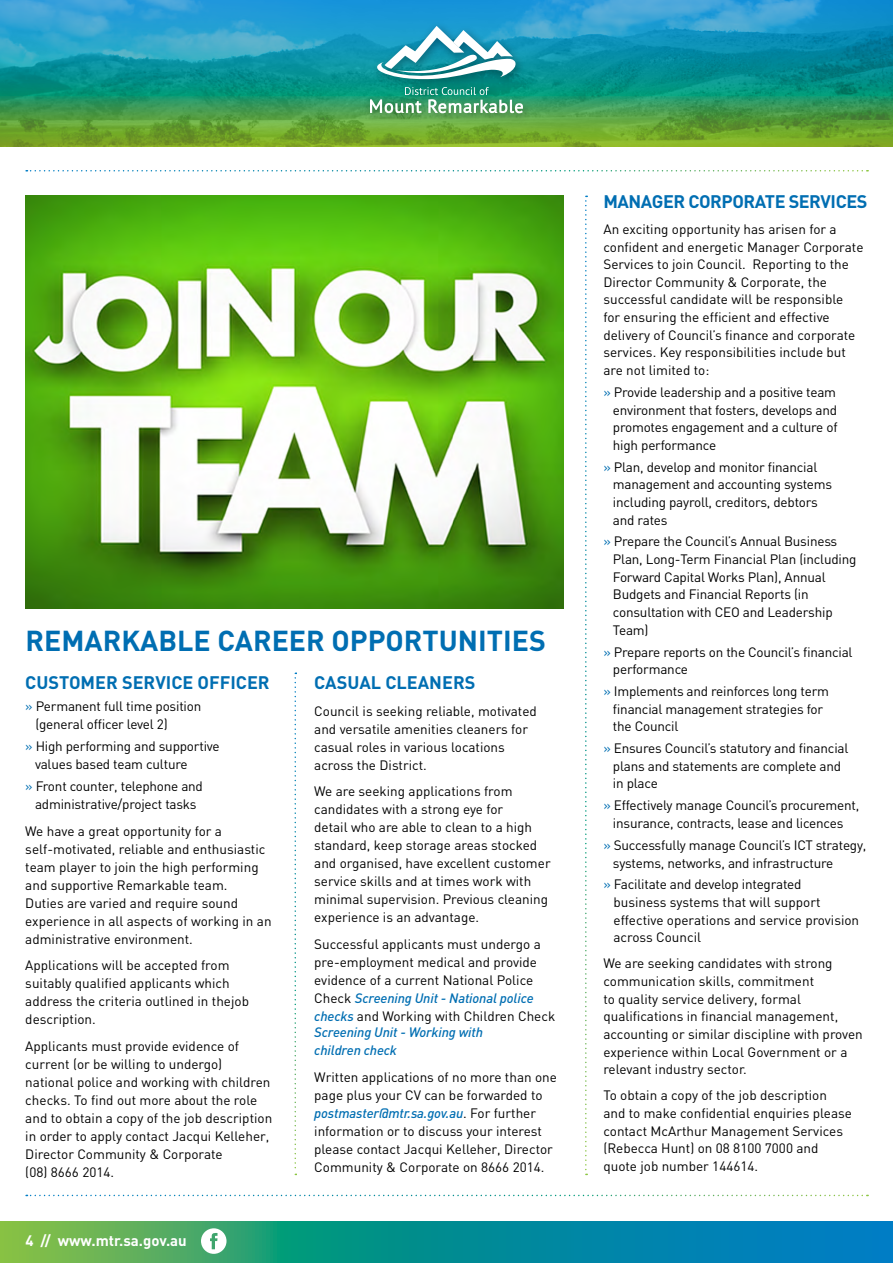
<style>
.page{position:relative;width:893px;height:1263px;background:#fff}
.page>*{position:absolute;margin:0;border:0;box-sizing:border-box;transform-origin:0 0}
.t1{font:700 28.5px "DIN";color:#006eb2}
.t2{font:700 18px "DIN";color:#006eb2}
.t3{font:700 18px "DIN";letter-spacing:-.025em;color:#006eb2}
.t4{font:700 15px "DIN";color:#fff}
.t5{font:13.5px/17.7px "DIN";color:#000}
.t6{font:italic 500 13.5px/18px "DIN";letter-spacing:-.01em;color:#006eb2}
.s1{color:#006eb2}
.s2{font-weight:500;font-style:italic;color:#006eb2}
</style>
<div class="page">
<img style="left:25px;top:196px;width:539px;height:413px">
<svg style="left:26px;top:170px;width:842px;height:1px"></svg>
<svg style="left:26px;top:1195px;width:842px;height:1px"></svg>
<svg style="left:585px;top:196px;width:2px;height:979px"></svg>
<svg style="left:294px;top:672px;width:2px;height:503px"></svg>
<svg style="left:0;top:0;width:893px;height:146px;background:#309a89"></svg>
<svg style="left:0;top:1222px;width:893px;height:41px;background:#1b938d"></svg>
<svg style="left:201px;top:1228px;width:26px;height:26px"></svg>
<div style="left:362px;top:19px;width:171px;height:104px;background:#000;opacity:.35"></div>
<img style="left:370px;top:26px;width:153px;height:87px">
<h1 class="t1" style="left:26px;top:622px;width:522px">REMARKABLE CAREER OPPORTUNITIES</h1>
<h2 class="t2" style="left:25px;top:671px;width:246px">CUSTOMER SERVICE OFFICER</h2>
<p class="t5" style="left:35px;top:697px;width:168px;text-indent:-10px"><span class="s1">»</span> Permanent full time position (general officer level 2)</p>
<p class="t5" style="left:35px;top:737px;width:186px;text-indent:-10px"><span class="s1">»</span> High performing and supportive values based team culture</p>
<p class="t5" style="left:25px;top:777px;width:179px;text-align:center"><span class="s1">»</span> Front counter, telephone and administrative/project tasks</p>
<p class="t5" style="left:25px;top:821px;width:248px">We have a great opportunity for a self-motivated, reliable and enthusiastic team player to join the high performing and supportive Remarkable team.<br>Duties are varied and require sound experience in all aspects of working in an administrative environment.</p>
<p class="t5" style="left:25px;top:956px;width:225px">Applications will be accepted from suitably qualified applicants which address the criteria outlined in thejob description.</p>
<p class="t5" style="left:25px;top:1036px;width:248px">Applicants must provide evidence of current (or be willing to undergo) national police and working with children checks. To find out more about the role and to obtain a copy of the job description in order to apply contact Jacqui Kelleher, Director Community &amp; Corporate<br>(08) 8666 2014.</p>
<p class="t4" style="left:26px;top:1231px;width:163px">4 // www.mtr.sa.gov.au</p>
<h2 class="t2" style="left:314px;top:671px;width:163px">CASUAL CLEANERS</h2>
<p class="t5" style="left:314px;top:701px;width:224px">Council is seeking reliable, motivated and versatile amenities cleaners for casual roles in various locations across the District.</p>
<p class="t5" style="left:314px;top:782px;width:238px">We are seeking applications from candidates with a strong eye for<br>detail who are able to clean to a high standard, keep storage areas stocked and organised, have excellent customer service skills and at times work with minimal supervision. Previous cleaning experience is an advantage.</p>
<p class="t5" style="left:314px;top:934px;width:242px">Successful applicants must undergo a pre-employment medical and provide evidence of a current National Police Check <span class="s2">Screening Unit - National police checks</span> and Working with Children Check</p>
<p class="t6" style="left:314px;top:1023px;width:170px">Screening Unit - Working with children check</p>
<p class="t5" style="left:314px;top:1067px;width:244px">Written applications of no more than one page plus your CV can be forwarded to <span class="s2">postmaster@mtr.sa.gov.au</span>. For further information or to discuss your interest please contact Jacqui Kelleher, Director Community &amp; Corporate on 8666 2014.</p>
<h2 class="t3" style="left:603px;top:190px;width:266px">MANAGER CORPORATE SERVICES</h2>
<p class="t5" style="left:603px;top:220px;width:262px">An exciting opportunity has arisen for a confident and energetic Manager Corporate Services to join Council. Reporting to the Director Community &amp; Corporate, the successful candidate will be responsible<br>for ensuring the efficient and effective delivery of Council’s finance and corporate services. Key responsibilities include but are not limited to:</p>
<p class="t5" style="left:613px;top:383px;width:226px;text-align:justify;text-indent:-9px"><span class="s1">»</span> Provide leadership and a positive team environment that fosters, develops and promotes engagement and a culture of high performance</p>
<p class="t5" style="left:613px;top:458px;width:221px;text-indent:-9px"><span class="s1">»</span> Plan, develop and monitor financial management and accounting systems including payroll, creditors, debtors and rates</p>
<p class="t5" style="left:613px;top:532px;width:245px;text-indent:-9px"><span class="s1">»</span> Prepare the Council’s Annual Business Plan, Long-Term Financial Plan (including Forward Capital Works Plan), Annual Budgets and Financial Reports (in consultation with CEO and Leadership Team)</p>
<p class="t5" style="left:613px;top:642px;width:241px;text-indent:-9px"><span class="s1">»</span> Prepare reports on the Council’s financial performance</p>
<p class="t5" style="left:613px;top:682px;width:218px;text-indent:-9px"><span class="s1">»</span> Implements and reinforces long term financial management strategies for the Council</p>
<p class="t5" style="left:613px;top:739px;width:237px;text-indent:-9px"><span class="s1">»</span> Ensures Council’s statutory and financial plans and statements are complete and in place</p>
<p class="t5" style="left:603px;top:796px;width:257px;text-align:center"><span class="s1">»</span> Effectively manage Council’s procurement, insurance, contracts, lease and licences</p>
<p class="t5" style="left:613px;top:836px;width:255px;text-indent:-9px"><span class="s1">»</span> Successfully manage Council’s ICT strategy, systems, networks, and infrastructure</p>
<p class="t5" style="left:613px;top:875px;width:247px;text-indent:-10px"><span class="s1">»</span> Facilitate and develop integrated<br>business systems that will support effective operations and service provision across Council</p>
<p class="t5" style="left:603px;top:954px;width:261px">We are seeking candidates with strong communication skills, commitment<br>to quality service delivery, formal qualifications in financial management, accounting or similar discipline with proven experience within Local Government or a relevant industry sector.</p>
<p class="t5" style="left:603px;top:1086px;width:250px">To obtain a copy of the job description and to make confidential enquiries please contact McArthur Management Services (Rebecca Hunt) on 08 8100 7000 and quote job number 144614.</p>
</div>
